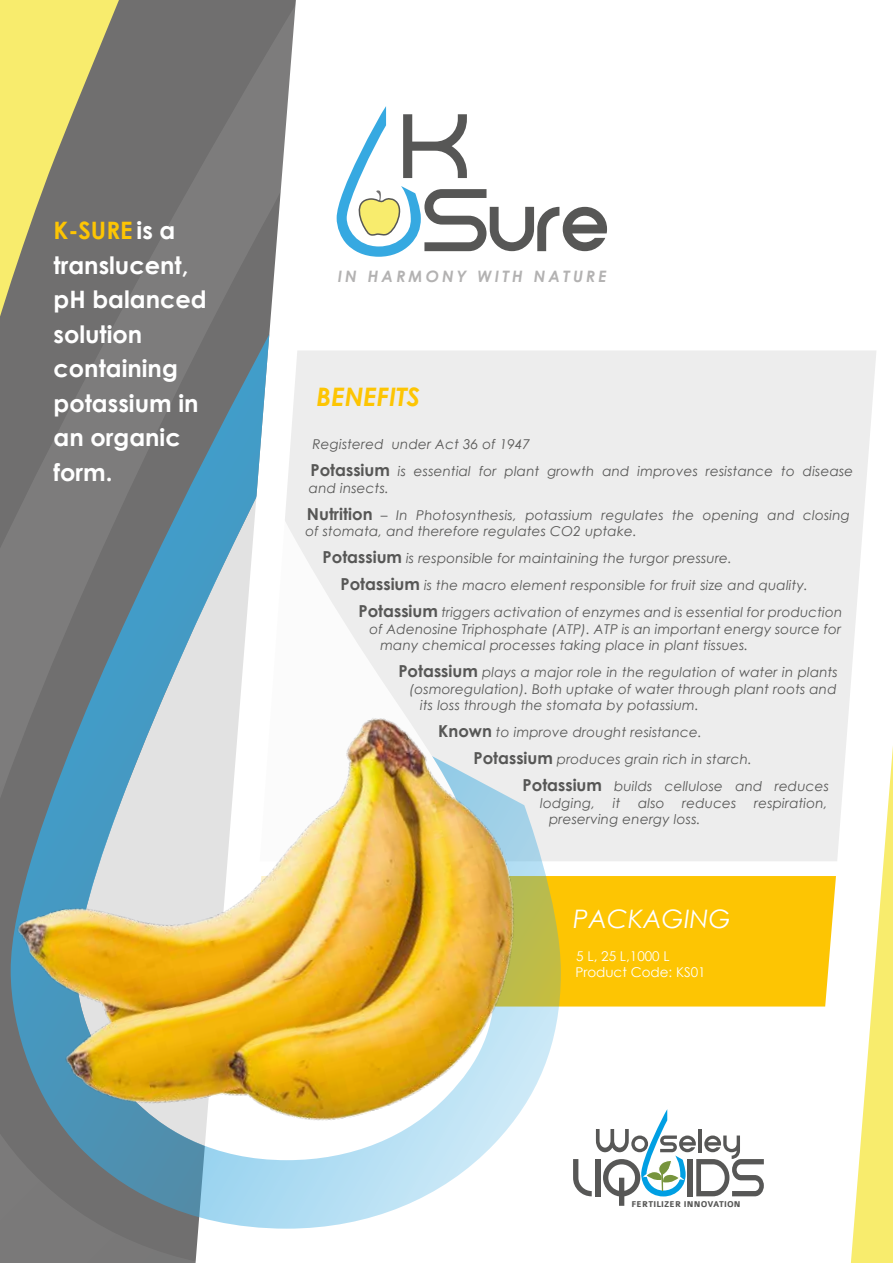
<style>
.page{position:relative;width:893px;height:1263px;background:#fff}
.page>*{position:absolute;margin:0;border:0;box-sizing:border-box;transform-origin:0 0}
.t1{font:93.3px "Electromagnetic Lungs";color:#575756}
.t2{font:90.75px "Electromagnetic Lungs";color:#575756}
.t3{font:italic 25.5px "Century Gothic";color:#fff}
.t4{font:italic 700 25.5px "Century Gothic";color:#fdc503}
.t5{font:700 24px/34.5px "Century Gothic";color:#fff}
.t6{font:italic 700 15.75px "Century Gothic";letter-spacing:.2em;color:#b3b2b2}
.t7{font:italic 13.5px/27px "Century Gothic";letter-spacing:.015em;color:#575756}
.t8{font:13.5px/16.5px "Century Gothic";color:#fff}
.t9{font:700 9px "Colaborate";letter-spacing:.02em;color:#575756}
.s1{color:#fdc503}
.s2{font-weight:700;font-style:normal;font-size:16.5px}
</style>
<div class="page">
<div style="left:683px;top:876px;width:153px;height:130px;background:#fdc503"></div>
<div style="left:632px;top:351px;width:244px;height:510px;background:#ededed"></div>
<svg style="left:336px;top:214px;width:296px;height:413px"></svg>
<svg style="left:300px;top:334px;width:261px;height:162px;background:#eee"></svg>
<svg style="left:683px;top:1129px;width:81px;height:68px"></svg>
<svg style="left:849px;top:655px;width:44px;height:608px"></svg>
<svg style="left:0;top:0;width:299px;height:1263px;background:#868c81"></svg>
<svg style="left:244px;top:496px;width:318px;height:131px"></svg>
<img style="left:0;top:627px;width:683px;height:618px">
<svg style="left:337px;top:106px;width:84px;height:151px"></svg>
<h3 class="t5" style="left:54px;top:213px;width:136px"><span class="s1">K-SURE</span> is a translucent,</h3>
<h3 class="t5" style="left:54px;top:282px;width:155px">pH balanced solution containing potassium in an organic form.</h3>
<h1 class="t1" style="left:403px;top:95px;width:70px">K</h1>
<h2 class="t2" style="left:424px;top:170px;width:188px">Sure</h2>
<p class="t6" style="left:338px;top:266px;width:271px">IN HARMONY WITH NATURE</p>
<h3 class="t4" style="left:317px;top:380px;width:105px">BENEFITS</h3>
<p class="t7" style="left:310px;top:431px;width:544px">Registered under Act 36 of 1947<br><span class="s2">Potassium</span> is essential for plant growth and improves resistance to disease</p>
<p class="t7" style="left:307px;top:474px;width:545px">and insects.<br><span class="s2">Nutrition</span> – In Photosynthesis, potassium regulates the opening and closing</p>
<p class="t7" style="left:305px;top:518px;width:333px">of stomata, and therefore regulates CO2 uptake.</p>
<p class="t7" style="left:323px;top:545px;width:411px"><span class="s2">Potassium</span> is responsible for maintaining the turgor pressure.</p>
<p class="t7" style="left:340px;top:572px;width:469px"><span class="s2">Potassium</span> is the macro element responsible for fruit size and quality.</p>
<p class="t7" style="left:358px;top:599px;width:485px"><span class="s2">Potassium</span> triggers activation of enzymes and is essential for production</p>
<p class="t7" style="left:380px;top:620px;width:462px;line-height:16.5px;text-indent:-11px">of Adenosine Triphosphate (ATP). ATP is an important energy source for many chemical processes taking place in plant tissues.</p>
<p class="t7" style="left:398px;top:659px;width:441px"><span class="s2">Potassium</span> plays a major role in the regulation of water in plants</p>
<p class="t7" style="left:409px;top:675px;width:429px">(osmoregulation). Both uptake of water through plant roots and</p>
<p class="t7" style="left:420px;top:692px;width:280px">its loss through the stomata by potassium.</p>
<p class="t7" style="left:438px;top:719px;width:265px"><span class="s2">Known</span> to improve drought resistance.</p>
<p class="t7" style="left:473px;top:746px;width:280px"><span class="s2">Potassium</span> produces grain rich in starch.</p>
<p class="t7" style="left:522px;top:773px;width:308px"><span class="s2">Potassium</span> builds cellulose and reduces</p>
<p class="t7" style="left:540px;top:789px;width:57px">lodging,</p>
<p class="t7" style="left:613px;top:789px;width:9px">it</p>
<p class="t7" style="left:638px;top:789px;width:28px">also</p>
<p class="t7" style="left:682px;top:789px;width:56px">reduces</p>
<p class="t7" style="left:754px;top:789px;width:75px">respiration,</p>
<p class="t7" style="left:549px;top:806px;width:153px">preserving energy loss.</p>
<h3 class="t3" style="left:573px;top:903px;width:159px">PACKAGING</h3>
<p class="t8" style="left:575px;top:947px;width:132px">5 L, 25 L,1000 L<br>Product Code: KS01</p>
<p class="t9" style="left:631px;top:1199px;width:111px">FERTILIZER INNOVATION</p>
</div>
